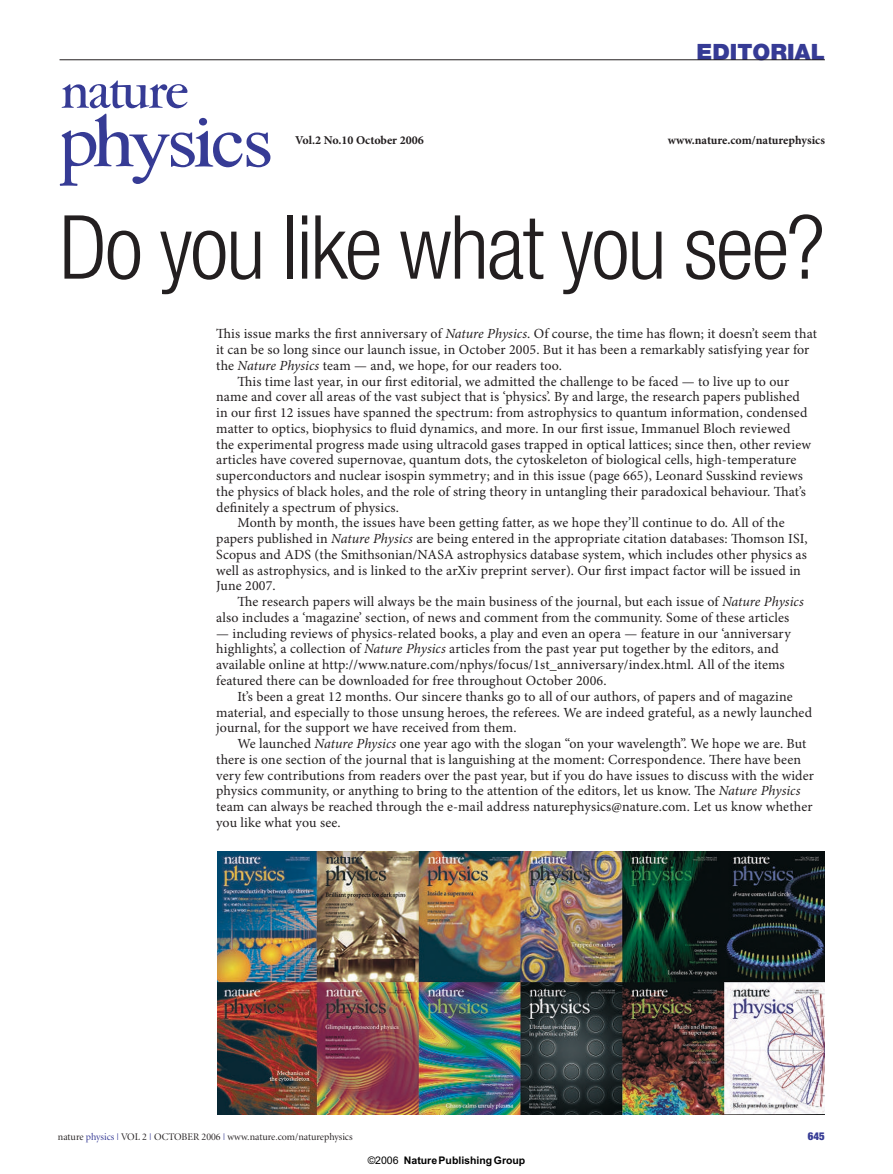
<style>
.page{position:relative;width:893px;height:1174px;background:#fff}
.page>*{position:absolute;margin:0;border:0;box-sizing:border-box;transform-origin:0 0}
.t1{font:300 condensed 88.5px "Helvetica Neue";letter-spacing:-.025em;color:#231f20}
.t2{font:900 22.5px "Helvetica Neue";color:#363b95}
.t3{font:13.95px/15.8px "Minion Pro";letter-spacing:.01em;color:#231f20}
.t4{font:700 12px "Minion Pro";color:#231f20}
.t5{font:900 condensed 10.8px "Helvetica Neue";color:#363b95}
.t6{font:700 10.5px "Arial";color:#000}
.t7{font:10.2px "Minion Display";color:#231f20}
.s1{font-style:italic}
.s2{color:#363b95}
.s3{font-family:"Arial MT2";font-weight:400}
.s4{font-weight:400}
</style>
<div class="page">
<hr style="left:60px;top:59px;width:765px;height:1px;background:#231f20">
<svg style="left:60px;top:80px;width:211px;height:106px"></svg>
<img style="left:217px;top:851px;width:608px;height:263px">
<h2 class="t2" style="left:697px;top:44px;width:130px">EDITORIAL</h2>
<p class="t4" style="left:295px;top:135px;width:130px">Vol.2 No.10 October 2006</p>
<p class="t4" style="left:668px;top:135px;width:159px">www.nature.com/naturephysics</p>
<h1 class="t1" style="left:60px;top:215px;width:767px">Do you like what you see?</h1>
<p class="t3" style="left:216px;top:327px;width:602px">This issue marks the first anniversary of <span class="s1">Nature Physics</span>. Of course, the time has flown; it doesn’t seem that</p>
<p class="t3" style="left:216px;top:343px;width:595px">it can be so long since our launch issue, in October 2005. But it has been a remarkably satisfying year for</p>
<p class="t3" style="left:216px;top:359px;width:347px">the <span class="s1">Nature Physics</span> team — and, we hope, for our readers too.</p>
<p class="t3" style="left:237px;top:374px;width:553px">This time last year, in our first editorial, we admitted the challenge to be faced — to live up to our</p>
<p class="t3" style="left:216px;top:390px;width:585px">name and cover all areas of the vast subject that is ‘physics’. By and large, the research papers published</p>
<p class="t3" style="left:216px;top:406px;width:593px">in our first 12 issues have spanned the spectrum: from astrophysics to quantum information, condensed</p>
<p class="t3" style="left:216px;top:422px;width:576px">matter to optics, biophysics to fluid dynamics, and more. In our first issue, Immanuel Bloch reviewed</p>
<p class="t3" style="left:216px;top:437px;width:596px">the experimental progress made using ultracold gases trapped in optical lattices; since then, other review</p>
<p class="t3" style="left:216px;top:453px;width:582px">articles have covered supernovae, quantum dots, the cytoskeleton of biological cells, high-temperature</p>
<p class="t3" style="left:216px;top:469px;width:588px">superconductors and nuclear isospin symmetry; and in this issue (page 665), Leonard Susskind reviews</p>
<p class="t3" style="left:216px;top:485px;width:591px">the physics of black holes, and the role of string theory in untangling their paradoxical behaviour. That’s</p>
<p class="t3" style="left:216px;top:500px;width:184px">definitely a spectrum of physics.</p>
<p class="t3" style="left:237px;top:516px;width:549px">Month by month, the issues have been getting fatter, as we hope they’ll continue to do. All of the</p>
<p class="t3" style="left:216px;top:532px;width:593px">papers published in <span class="s1">Nature Physics</span> are being entered in the appropriate citation databases: Thomson ISI,</p>
<p class="t3" style="left:216px;top:548px;width:592px">Scopus and ADS (the Smithsonian/NASA astrophysics database system, which includes other physics as</p>
<p class="t3" style="left:216px;top:563px;width:586px">well as astrophysics, and is linked to the arXiv preprint server). Our first impact factor will be issued in</p>
<p class="t3" style="left:216px;top:579px;width:61px">June 2007.</p>
<p class="t3" style="left:237px;top:595px;width:568px">The research papers will always be the main business of the journal, but each issue of <span class="s1">Nature Physics</span></p>
<p class="t3" style="left:216px;top:611px;width:575px">also includes a ‘magazine’ section, of news and comment from the community. Some of these articles</p>
<p class="t3" style="left:216px;top:626px;width:576px">— including reviews of physics-related books, a play and even an opera — feature in our ‘anniversary highlights’, a collection of <span class="s1">Nature Physics</span> articles from the past year put together by the editors, and available online at http://www.nature.com/nphys/focus/1st_anniversary/index.html. All of the items featured there can be downloaded for free throughout October 2006.</p>
<p class="t3" style="left:216px;top:689px;width:597px;text-indent:21px">It’s been a great 12 months. Our sincere thanks go to all of our authors, of papers and of magazine material, and especially to those unsung heroes, the referees. We are indeed grateful, as a newly launched journal, for the support we have received from them.</p>
<p class="t3" style="left:216px;top:737px;width:599px;text-indent:21px">We launched <span class="s1">Nature Physics</span> one year ago with the slogan “on your wavelength”. We hope we are. But there is one section of the journal that is languishing at the moment: Correspondence. There have been very few contributions from readers over the past year, but if you do have issues to discuss with the wider physics community, or anything to bring to the attention of the editors, let us know. The <span class="s1">Nature Physics </span>team can always be reached through the e-mail address naturephysics@nature.com. Let us know whether you like what you see.</p>
<p class="t7" style="left:58px;top:1133px;width:296px">nature <span class="s2">physics |</span> VOL 2 <span class="s2">|</span> OCTOBER 2006 <span class="s2">|</span> www.nature.com/naturephysics</p>
<p class="t5" style="left:808px;top:1132px;width:18px">645</p>
<p class="t6" style="left:368px;top:1154px;width:159px"><span class="s3">©200</span><span class="s4">6</span> NaturePublishingGroup</p>
</div>
